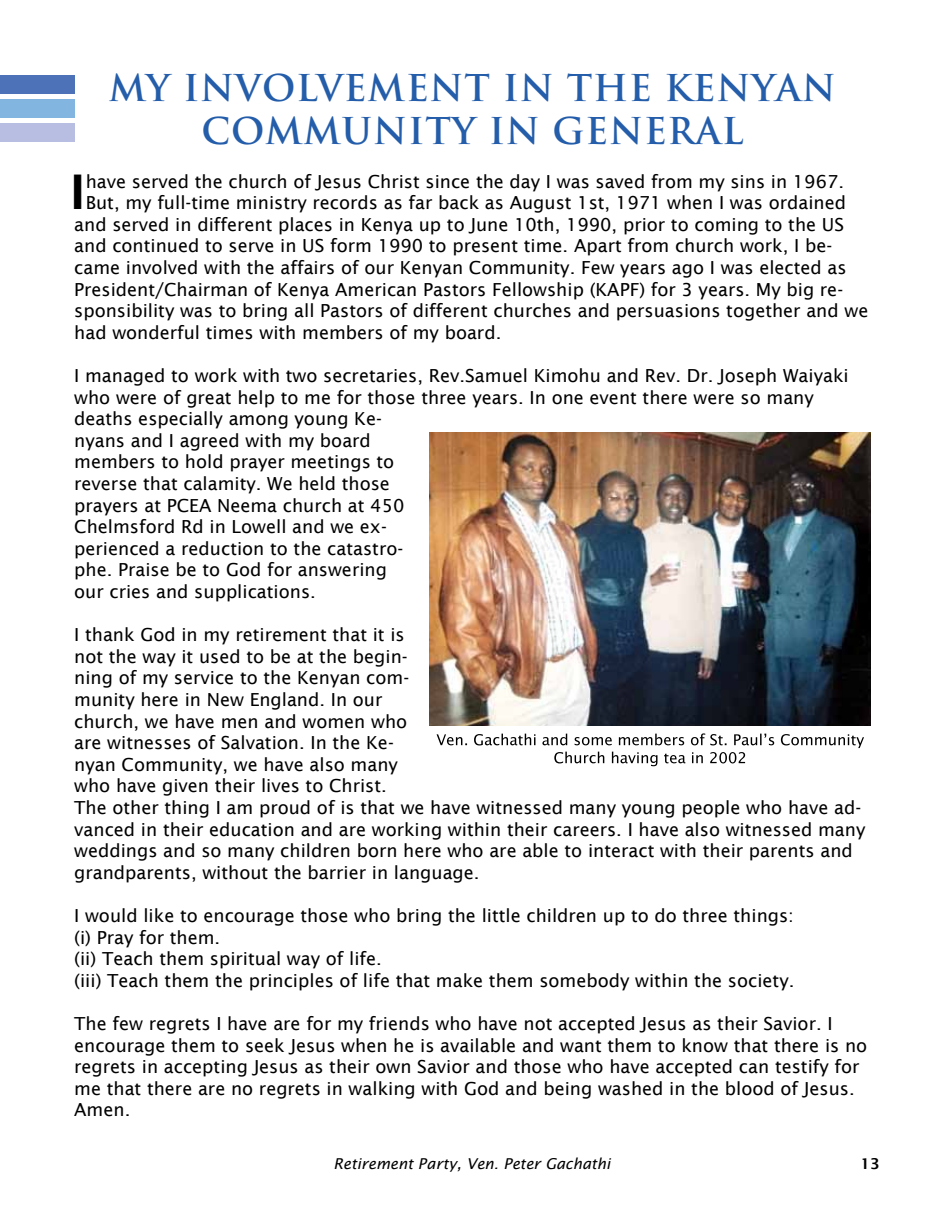
<style>
.page{position:relative;width:945px;height:1215px;background:#fff}
.page>*{position:absolute;margin:0;border:0;box-sizing:border-box;transform-origin:0 0}
.t1{font:600 47.85px "Lucida Sans";color:#000}
.t2{font:700 36px/43.2px "Trajan Pro";letter-spacing:.025em;color:#245daa;text-align:center}
.t3{font:18px/21.6px "Lucida Sans";color:#000}
.t4{font:italic 15px "Lucida Sans";color:#000}
.t5{font:600 15px "Lucida Sans";color:#000}
</style>
<div class="page">
<div style="left:0;top:75px;width:74px;height:18px;background:#4d72b7"></div>
<div style="left:0;top:99px;width:74px;height:19px;background:#83b5e1"></div>
<div style="left:0;top:124px;width:74px;height:18px;background:#b7bee1"></div>
<img style="left:430px;top:432px;width:441px;height:293px">
<svg style="left:437px;top:733px;width:427px;height:33px"></svg>
<h2 class="t2" style="left:109px;top:67px;width:729px">MY INVOLVEMENT IN THE KENYAN<br>COMMUNITY IN GENERAL</h2>
<h1 class="t1" style="left:70px;top:165px;width:17px">I</h1>
<p class="t3" style="left:86px;top:170px;width:760px">have served the church of Jesus Christ since the day I was saved from my sins in 1967.</p>
<p class="t3" style="left:86px;top:192px;width:762px">But, my full-time ministry records as far back as August 1st, 1971 when I was ordained</p>
<p class="t3" style="left:74px;top:214px;width:771px">and served in different places in Kenya up to June 10th, 1990, prior to coming to the US</p>
<p class="t3" style="left:74px;top:235px;width:760px">and continued to serve in US form 1990 to present time. Apart from church work, I be-</p>
<p class="t3" style="left:74px;top:257px;width:774px">came involved with the affairs of our Kenyan Community. Few years ago I was elected as</p>
<p class="t3" style="left:74px;top:278px;width:771px">President/Chairman of Kenya American Pastors Fellowship (KAPF) for 3 years. My big re-</p>
<p class="t3" style="left:74px;top:300px;width:796px">sponsibility was to bring all Pastors of different churches and persuasions together and we</p>
<p class="t3" style="left:74px;top:322px;width:429px">had wonderful times with members of my board.</p>
<p class="t3" style="left:74px;top:365px;width:776px">I managed to work with two secretaries, Rev.Samuel Kimohu and Rev. Dr. Joseph Waiyaki who were of great help to me for those three years. In one event there were so many deaths especially among young Ke-<br>nyans and I agreed with my board<br>members to hold prayer meetings to<br>reverse that calamity. We held those<br>prayers at PCEA Neema church at 450<br>Chelmsford Rd in Lowell and we ex-<br>perienced a reduction to the catastro-<br>phe. Praise be to God for answering<br>our cries and supplications.</p>
<p class="t3" style="left:74px;top:624px;width:793px">I thank God in my retirement that it is<br>not the way it used to be at the begin-<br>ning of my service to the Kenyan com-<br>munity here in New England. In our<br>church, we have men and women who<br>are witnesses of Salvation. In the Ke-<br>nyan Community, we have also many<br>who have given their lives to Christ.<br>The other thing I am proud of is that we have witnessed many young people who have ad&shy;vanced in their education and are working within their careers. I have also witnessed many weddings and so many children born here who are able to interact with their parents and grandparents, without the barrier in language.</p>
<p class="t3" style="left:74px;top:905px;width:722px">I would like to encourage those who bring the little children up to do three things: (i) Pray for them.<br>(ii) Teach them spiritual way of life.<br>(iii) Teach them the principles of life that make them somebody within the society.</p>
<p class="t3" style="left:74px;top:1013px;width:795px">The few regrets I have are for my friends who have not accepted Jesus as their Savior. I encourage them to seek Jesus when he is available and want them to know that there is no regrets in accepting Jesus as their own Savior and those who have accepted can testify for me that there are no regrets in walking with God and being washed in the blood of Jesus.<br>Amen.</p>
<p class="t4" style="left:334px;top:1155px;width:278px">Retirement Party, Ven. Peter Gachathi</p>
<p class="t5" style="left:860px;top:1155px;width:21px">13</p>
</div>
